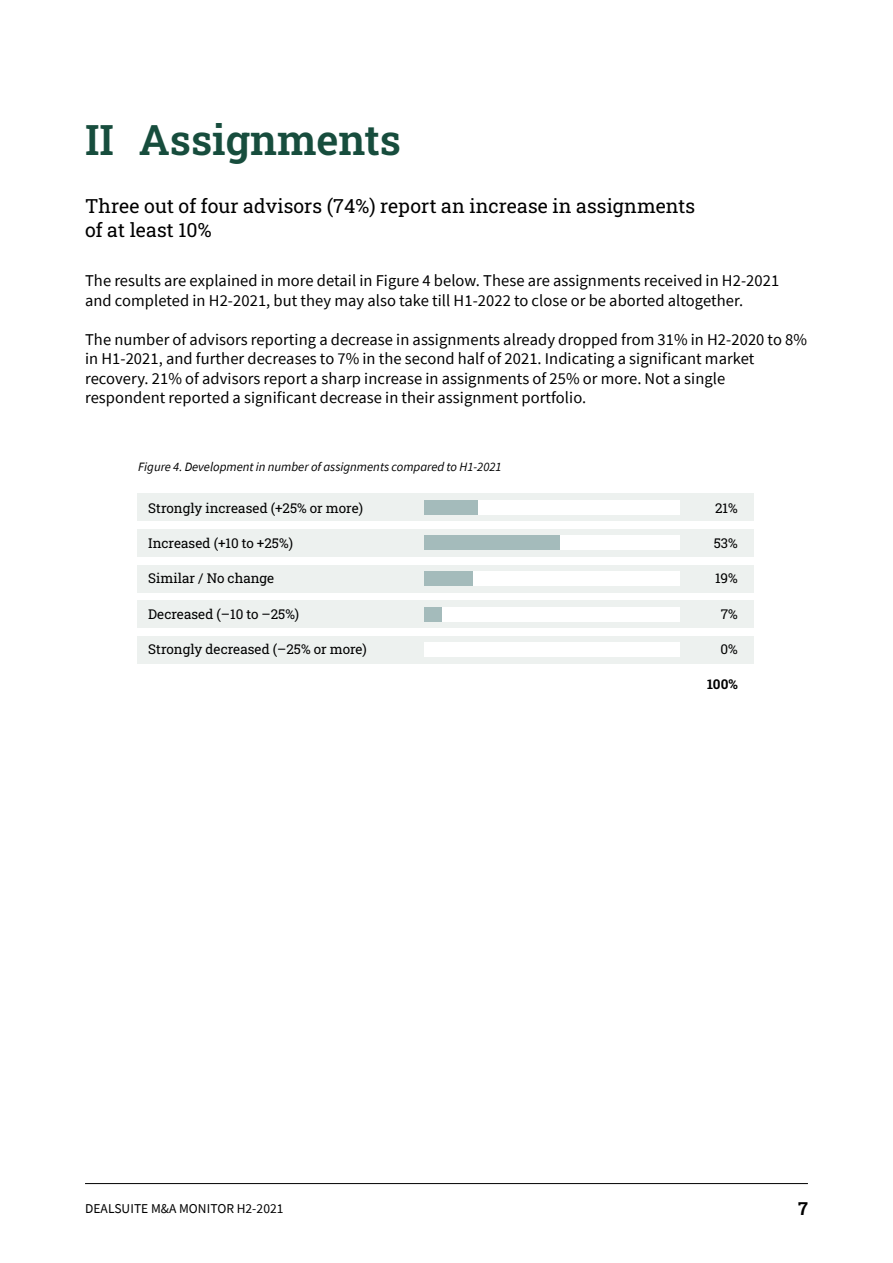
<style>
.page{position:relative;width:893px;height:1263px;background:#fff}
.page>*{position:absolute;margin:0;border:0;box-sizing:border-box;transform-origin:0 0}
.Kop_Helvetica{font:600 42px "Roboto Slab";color:#174d3d}
.Brood{font:19.5px/24px "Roboto Slab";letter-spacing:.005em;color:#000}
.Brood-2{font:700 18px "Roboto Slab";color:#000}
.OB-Brood{font:16.5px/19.5px "Source Sans Pro";letter-spacing:.005em;color:#000}
.Kader{font:13.5px "Roboto Slab";color:#000}
.Brood-3{font:13.5px "Source Sans Pro";letter-spacing:.005em;color:#000}
.Kader-2{font:700 13.5px "Roboto Slab";color:#000}
.OB_bijschrift{font:italic 12.75px "Source Sans Pro";color:#000}
</style>
<div class="page">
<div style="left:137px;top:493px;width:617px;height:28px;background:#edf1ef"></div>
<div style="left:424px;top:500px;width:255px;height:15px;background:#fff"></div>
<div style="left:424px;top:500px;width:54px;height:15px;background:#a4bbbb"></div>
<div style="left:137px;top:529px;width:617px;height:27px;background:#edf1ef"></div>
<div style="left:424px;top:535px;width:255px;height:15px;background:#fff"></div>
<div style="left:424px;top:535px;width:135px;height:15px;background:#a4bbbb"></div>
<div style="left:137px;top:565px;width:617px;height:27px;background:#edf1ef"></div>
<div style="left:424px;top:571px;width:255px;height:15px;background:#fff"></div>
<div style="left:424px;top:571px;width:49px;height:15px;background:#a4bbbb"></div>
<div style="left:137px;top:601px;width:617px;height:27px;background:#edf1ef"></div>
<div style="left:424px;top:607px;width:255px;height:15px;background:#fff"></div>
<div style="left:424px;top:607px;width:18px;height:15px;background:#a4bbbb"></div>
<div style="left:137px;top:636px;width:617px;height:28px;background:#edf1ef"></div>
<div style="left:424px;top:642px;width:255px;height:15px;background:#fff"></div>
<hr style="left:85px;top:1183px;width:723px;height:1px;background:#000">
<p class="Kop_Helvetica" style="left:85px;top:111px;width:317px">II Assignments</p>
<p class="Brood" style="left:85px;top:194px;width:612px">Three out of four advisors (74%) report an increase in assignments of at least 10%</p>
<p class="OB-Brood" style="left:85px;top:271px;width:696px">The results are explained in more detail in Figure 4 below. These are assignments received in H2-2021 and completed in H2-2021, but they may also take till H1-2022 to close or be aborted altogether.</p>
<p class="OB-Brood" style="left:85px;top:329px;width:723px">The number of advisors reporting a decrease in assignments already dropped from 31% in H2-2020 to 8% in H1-2021, and further decreases to 7% in the second half of 2021. Indicating a significant market recovery. 21% of advisors report a sharp increase in assignments of 25% or more. Not a single respondent reported a significant decrease in their assignment portfolio.</p>
<p class="OB_bijschrift" style="left:138px;top:459px;width:365px">Figure 4. Development in number of assignments compared to H1-2021</p>
<p class="Kader" style="left:148px;top:499px;width:216px">Strongly increased (+25% or more)</p>
<p class="Kader" style="left:715px;top:499px;width:24px">21%</p>
<p class="Kader" style="left:148px;top:534px;width:146px">Increased (+10 to +25%)</p>
<p class="Kader" style="left:714px;top:534px;width:26px">53%</p>
<p class="Kader" style="left:148px;top:569px;width:127px">Similar / No change</p>
<p class="Kader" style="left:715px;top:569px;width:24px">19%</p>
<p class="Kader" style="left:148px;top:605px;width:153px">Decreased (–10 to –25%)</p>
<p class="Kader" style="left:721px;top:605px;width:19px">7%</p>
<p class="Kader" style="left:148px;top:640px;width:220px">Strongly decreased (–25% or more)</p>
<p class="Kader" style="left:720px;top:640px;width:19px">0%</p>
<p class="Kader-2" style="left:707px;top:675px;width:32px">100%</p>
<p class="Brood-3" style="left:85px;top:1200px;width:200px">DEALSUITE M&amp;A MONITOR H2-2021</p>
<p class="Brood-2" style="left:798px;top:1196px;width:11px">7</p>
</div>
